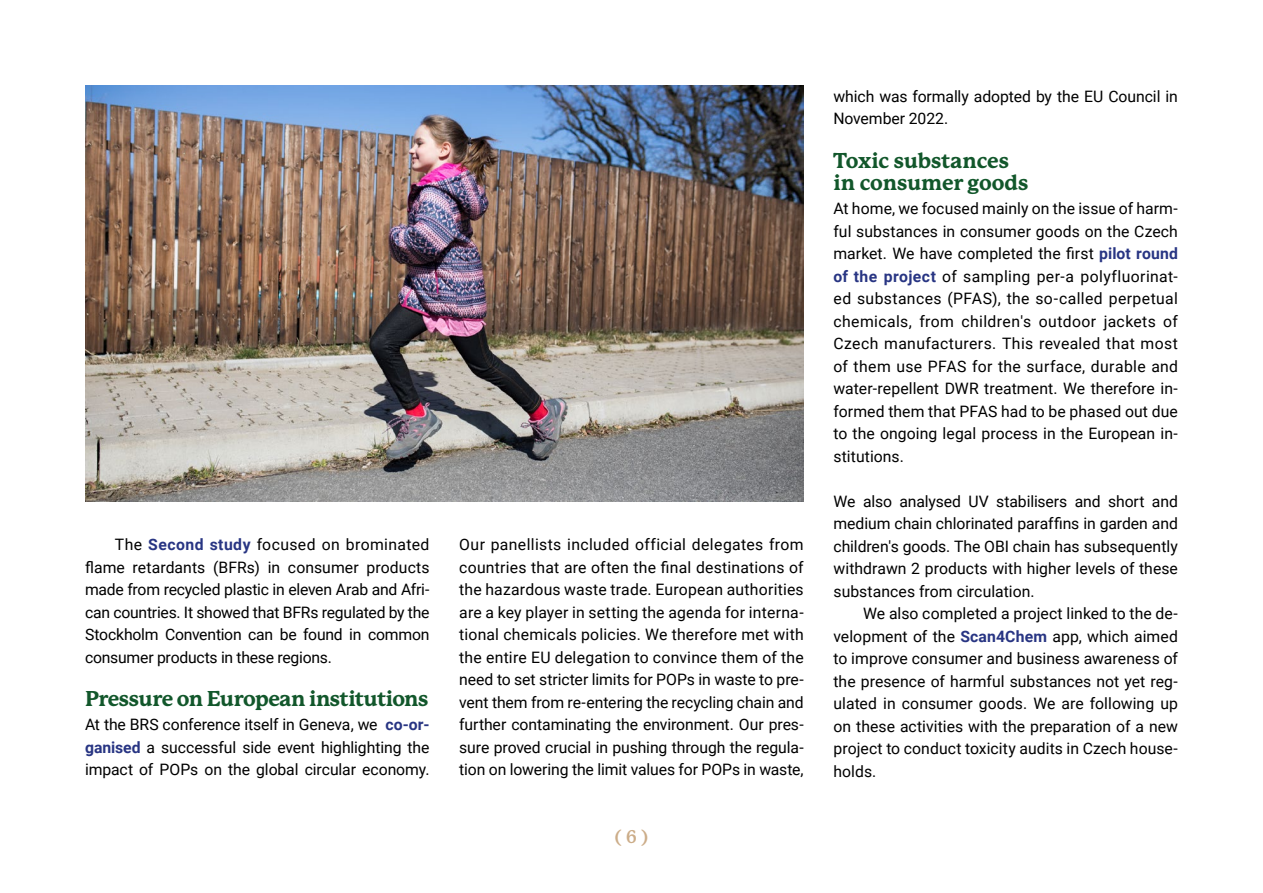
<style>
.page{position:relative;width:1263px;height:893px;background:#fff}
.page>*{position:absolute;margin:0;border:0;box-sizing:border-box;transform-origin:0 0}
.t1{font:800 21px/22.5px "P22 Mackinac Pro";letter-spacing:-.015em;color:#12572b}
.t2{font:700 18px "P22 Mackinac Pro";color:#ccad89}
.t3{font:15.75px/22.5px "Roboto";letter-spacing:-.005em;color:#000;text-align:justify}
.s1{font-weight:700;color:#283583}
</style>
<div class="page">
<img style="left:85px;top:85px;width:719px;height:417px">
<p class="t3" style="left:85px;top:533px;width:346px;text-indent:30px">The <span class="s1">Second study</span> focused on brominated flame retardants (BFRs) in consumer products made from recycled plastic in eleven Arab and Afri&shy;can countries. It showed that BFRs regulated by the Stockholm Convention can be found in common consumer products in these regions.</p>
<h1 class="t1" style="left:85px;top:688px;width:345px">Pressure on European institutions</h1>
<p class="t3" style="left:85px;top:713px;width:346px">At the BRS conference itself in Geneva, we <span class="s1">co-or&shy;ganised</span> a successful side event highlighting the impact of POPs on the global circular economy.</p>
<p class="t3" style="left:459px;top:533px;width:346px">Our panellists included official delegates from countries that are often the final destinations of the hazardous waste trade. European authorities are a key player in setting the agenda for interna&shy;tional chemicals policies. We therefore met with the entire EU delegation to convince them of the need to set stricter limits for POPs in waste to pre&shy;vent them from re-entering the recycling chain and further contaminating the environment. Our pres&shy;sure proved crucial in pushing through the regula&shy;tion on lowering the limit values for POPs in waste,</p>
<p class="t2" style="left:615px;top:826px;width:35px">( 6 )</p>
<p class="t3" style="left:833px;top:84px;width:346px">which was formally adopted by the EU Council in<br>November 2022.</p>
<h1 class="t1" style="left:833px;top:149px;width:196px">Toxic substances in consumer goods</h1>
<p class="t3" style="left:833px;top:197px;width:346px">At home, we focused mainly on the issue of harm&shy;ful substances in consumer goods on the Czech market. We have completed the first <span class="s1">pilot round of the project</span> of sampling per-a polyfluorinat&shy;ed substances (PFAS), the so-called perpetual chemicals, from children's outdoor jackets of Czech manufacturers. This revealed that most of them use PFAS for the surface, durable and water-repellent DWR treatment. We therefore in&shy;formed them that PFAS had to be phased out due to the ongoing legal process in the European in&shy;stitutions.</p>
<p class="t3" style="left:833px;top:489px;width:346px">We also analysed UV stabilisers and short and medium chain chlorinated paraffins in garden and children's goods. The OBI chain has subsequently withdrawn 2 products with higher levels of these substances from circulation.</p>
<p class="t3" style="left:833px;top:602px;width:346px;text-indent:30px">We also completed a project linked to the de&shy;velopment of the <span class="s1">Scan4Chem</span> app, which aimed to improve consumer and business awareness of the presence of harmful substances not yet reg&shy;ulated in consumer goods. We are following up on these activities with the preparation of a new project to conduct toxicity audits in Czech house&shy;holds.</p>
</div>
